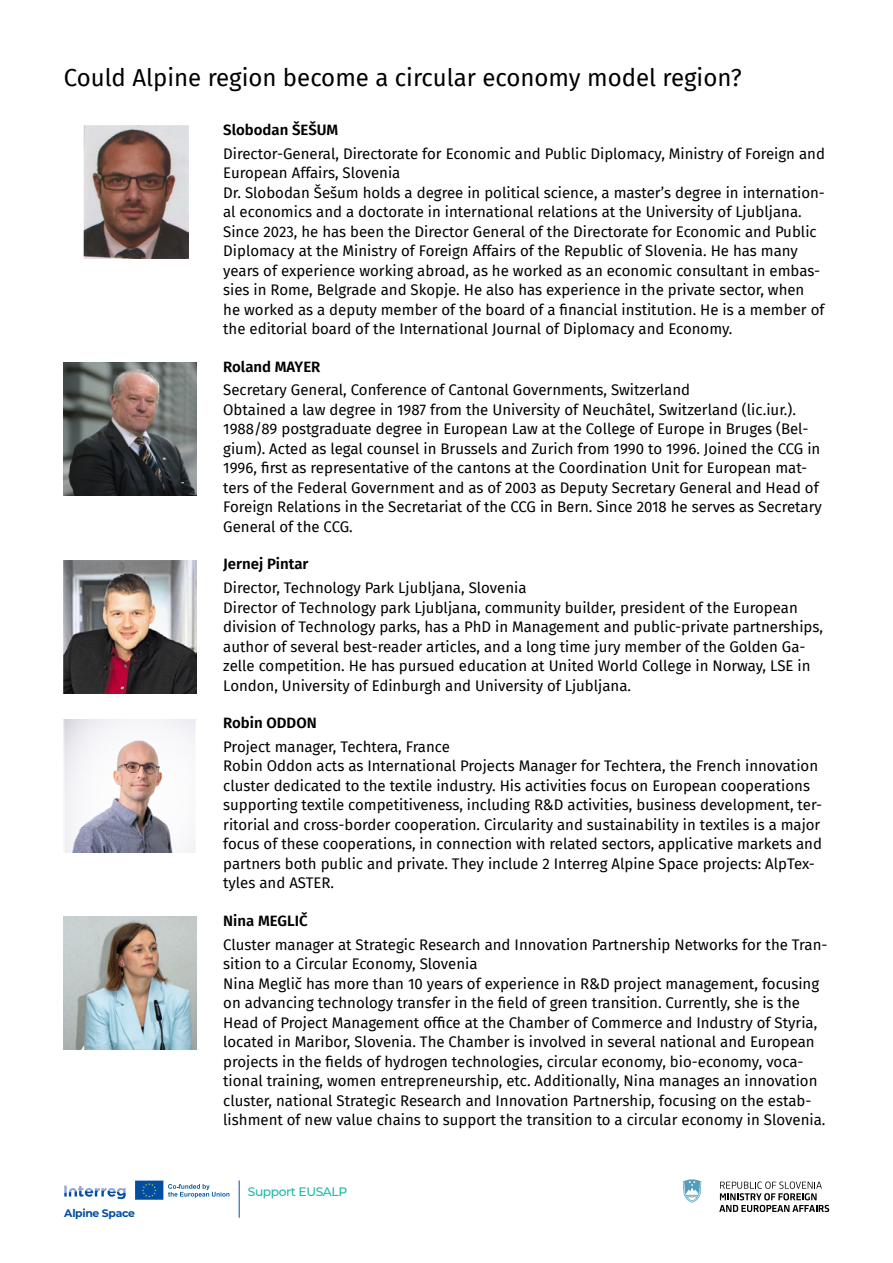
<style>
.page{position:relative;width:893px;height:1263px;background:#fff}
.page>*{position:absolute;margin:0;border:0;box-sizing:border-box;transform-origin:0 0}
.t1{font:24px "Fira Sans";color:#000}
.t2{font:15px/19.5px "Fira Sans";color:#000}
.t3{font:600 15px "Fira Sans";color:#000}
.t4{font:500 12.3px "Montserrat";letter-spacing:-.035em;color:#1bbaa7}
.t5{font:700 10.95px "Montserrat";letter-spacing:-.03em;color:#034ea2}
</style>
<div class="page">
<svg style="left:683px;top:1179px;width:18px;height:23px"></svg>
<svg style="left:719px;top:1181px;width:110px;height:31px"></svg>
<svg style="left:64px;top:1185px;width:62px;height:14px"></svg>
<svg style="left:135px;top:1180px;width:94px;height:20px"></svg>
<hr style="left:239px;top:1181px;width:1px;height:36px;background:#06509f">
<img style="left:83px;top:125px;width:105px;height:134px">
<img style="left:64px;top:362px;width:133px;height:133px">
<img style="left:64px;top:561px;width:133px;height:132px">
<img style="left:64px;top:719px;width:133px;height:133px">
<img style="left:64px;top:916px;width:133px;height:134px">
<h1 class="t1" style="left:64px;top:60px;width:679px">Could Alpine region become a circular economy model region?</h1>
<p class="t3" style="left:223px;top:117px;width:117px">Slobodan ŠEŠUM</p>
<p class="t2" style="left:223px;top:143px;width:603px">Director-General, Directorate for Economic and Public Diplomacy, Ministry of Foreign and European Affairs, Slovenia<br>Dr. Slobodan Šešum holds a degree in political science, a master’s degree in internation&shy;al economics and a doctorate in international relations at the University of Ljubljana.<br>Since 2023, he has been the Director General of the Directorate for Economic and Public Diplomacy at the Ministry of Foreign Affairs of the Republic of Slovenia. He has many years of experience working abroad, as he worked as an economic consultant in embas&shy;sies in Rome, Belgrade and Skopje. He also has experience in the private sector, when he worked as a deputy member of the board of a financial institution. He is a member of the editorial board of the International Journal of Diplomacy and Economy.</p>
<p class="t3" style="left:223px;top:354px;width:99px">Roland MAYER</p>
<p class="t2" style="left:223px;top:380px;width:600px">Secretary General, Conference of Cantonal Governments, Switzerland<br>Obtained a law degree in 1987 from the University of Neuchâtel, Switzerland (lic.iur.).<br>1988/89 postgraduate degree in European Law at the College of Europe in Bruges (Bel&shy;gium). Acted as legal counsel in Brussels and Zurich from 1990 to 1996. Joined the CCG in 1996, first as representative of the cantons at the Coordination Unit for European mat&shy;ters of the Federal Government and as of 2003 as Deputy Secretary General and Head of Foreign Relations in the Secretariat of the CCG in Bern. Since 2018 he serves as Secretary General of the CCG.</p>
<p class="t3" style="left:223px;top:552px;width:87px">Jernej Pintar</p>
<p class="t2" style="left:223px;top:578px;width:601px">Director, Technology Park Ljubljana, Slovenia<br>Director of Technology park Ljubljana, community builder, president of the European division of Technology parks, has a PhD in Management and public-private partnerships, author of several best-reader articles, and a long time jury member of the Golden Ga&shy;zelle competition. He has pursued education at United World College in Norway, LSE in London, University of Edinburgh and University of Ljubljana.</p>
<p class="t3" style="left:223px;top:710px;width:95px">Robin ODDON</p>
<p class="t2" style="left:223px;top:736px;width:601px">Project manager, Techtera, France<br>Robin Oddon acts as International Projects Manager for Techtera, the French innovation cluster dedicated to the textile industry. His activities focus on European cooperations supporting textile competitiveness, including R&amp;D activities, business development, ter&shy;ritorial and cross-border cooperation. Circularity and sustainability in textiles is a major focus of these cooperations, in connection with related sectors, applicative markets and partners both public and private. They include 2 Interreg Alpine Space projects: AlpTex&shy;tyles and ASTER.</p>
<p class="t3" style="left:223px;top:908px;width:86px">Nina MEGLIČ</p>
<p class="t2" style="left:223px;top:934px;width:606px">Cluster manager at Strategic Research and Innovation Partnership Networks for the Tran&shy;sition to a Circular Economy, Slovenia<br>Nina Meglič has more than 10 years of experience in R&amp;D project management, focusing on advancing technology transfer in the field of green transition. Currently, she is the Head of Project Management office at the Chamber of Commerce and Industry of Styria, located in Maribor, Slovenia. The Chamber is involved in several national and European projects in the fields of hydrogen technologies, circular economy, bio-economy, voca&shy;tional training, women entrepreneurship, etc. Additionally, Nina manages an innovation cluster, national Strategic Research and Innovation Partnership, focusing on the estab&shy;lishment of new value chains to support the transition to a circular economy in Slovenia.</p>
<p class="t5" style="left:64px;top:1205px;width:72px">Alpine Space</p>
<p class="t4" style="left:248px;top:1183px;width:101px">Support EUSALP</p>
</div>
